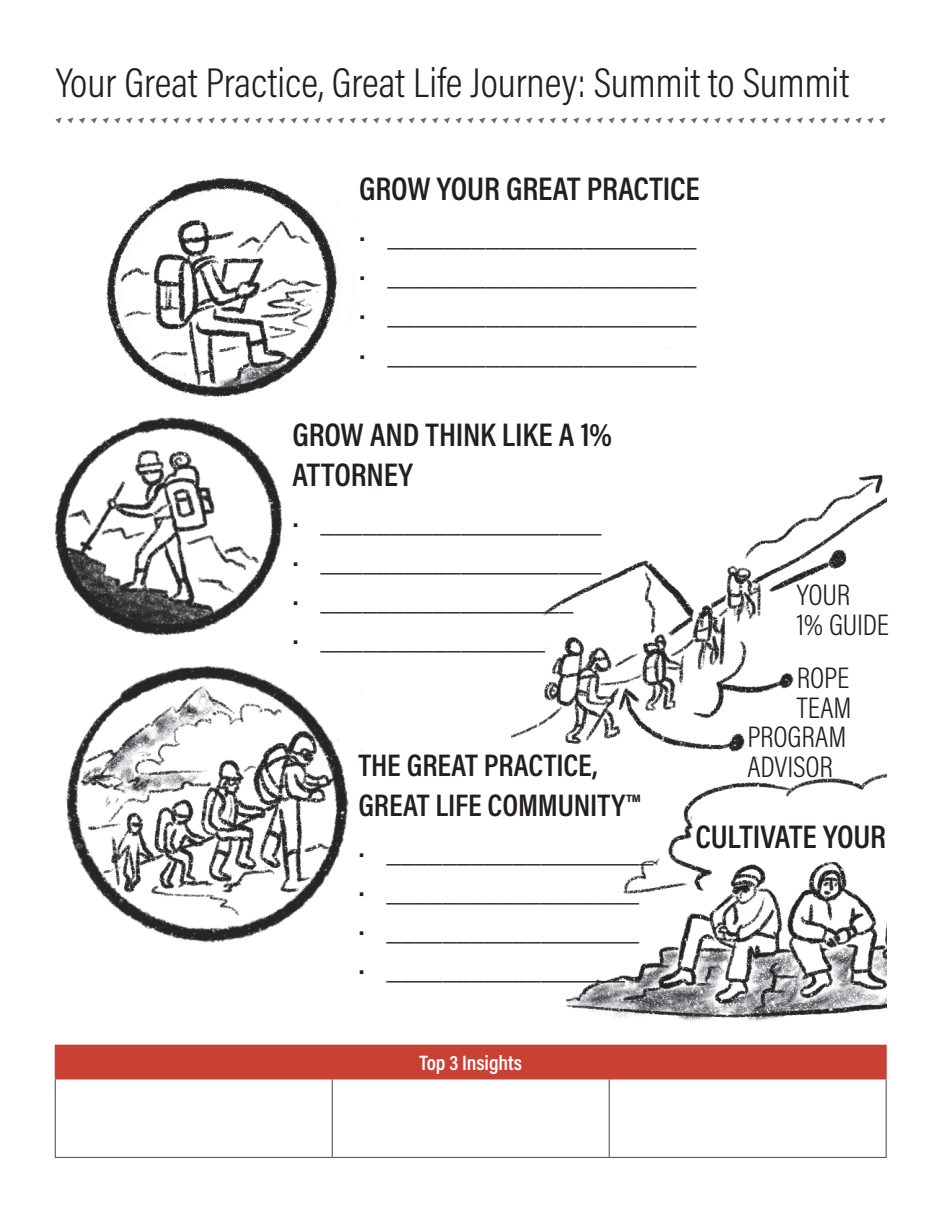
<style>
.page{position:relative;width:944px;height:1214px;background:#fff}
.page>*{position:absolute;margin:0;border:0;box-sizing:border-box;transform-origin:0 0}
.t1{font:300 42px "Acumin Pro Cond";color:#231f20}
.t2{font:600 33px/39.6px "Acumin Pro Cond";letter-spacing:-.005em;color:#231f20}
.t3{font:600 31.5px/39.6px "Acumin Pro Cond";letter-spacing:-.005em;color:#231f20}
.t4{font:300 30px/30px "Acumin Pro Cond";letter-spacing:-.005em;color:#231f20}
.t5{font:300 27px "Acumin Pro Cond";color:#231f20}
.t6{font:600 21px "Acumin Pro Cond";letter-spacing:-.005em;color:#fff}
</style>
<div class="page">
<img style="left:54px;top:177px;width:308px;height:766px">
<img style="left:511px;top:474px;width:375px;height:548px">
<div style="left:55px;top:1045px;width:831px;height:33px;background:#c94035"></div>
<hr style="left:55px;top:1079px;width:1px;height:77px;background:#57585a">
<hr style="left:332px;top:1079px;width:1px;height:77px;background:#57585a">
<hr style="left:608px;top:1079px;width:1px;height:77px;background:#57585a">
<hr style="left:885px;top:1079px;width:1px;height:77px;background:#57585a">
<hr style="left:55px;top:1156px;width:277px;height:2px;background:#57585a">
<hr style="left:332px;top:1156px;width:277px;height:2px;background:#57585a">
<hr style="left:609px;top:1156px;width:277px;height:2px;background:#57585a">
<hr style="left:55px;top:1044px;width:277px;height:1px;background:#c94035">
<hr style="left:332px;top:1044px;width:277px;height:1px;background:#c94035">
<hr style="left:609px;top:1044px;width:277px;height:1px;background:#c94035">
<hr style="left:55px;top:1078px;width:277px;height:1px;background:#c94035">
<hr style="left:332px;top:1078px;width:277px;height:1px;background:#c94035">
<hr style="left:609px;top:1078px;width:277px;height:1px;background:#c94035">
<svg style="left:573px;top:117px;width:6px;height:6px"></svg>
<svg style="left:432px;top:117px;width:6px;height:6px"></svg>
<svg style="left:244px;top:117px;width:29px;height:6px"></svg>
<svg style="left:726px;top:117px;width:6px;height:6px"></svg>
<svg style="left:185px;top:117px;width:6px;height:6px"></svg>
<svg style="left:491px;top:117px;width:29px;height:6px"></svg>
<svg style="left:785px;top:117px;width:29px;height:6px"></svg>
<svg style="left:279px;top:117px;width:6px;height:6px"></svg>
<svg style="left:526px;top:117px;width:6px;height:6px"></svg>
<svg style="left:820px;top:117px;width:6px;height:6px"></svg>
<svg style="left:879px;top:117px;width:6px;height:6px"></svg>
<svg style="left:138px;top:117px;width:6px;height:6px"></svg>
<svg style="left:91px;top:117px;width:41px;height:6px"></svg>
<svg style="left:444px;top:117px;width:29px;height:6px"></svg>
<svg style="left:585px;top:117px;width:41px;height:6px"></svg>
<svg style="left:738px;top:117px;width:29px;height:6px"></svg>
<svg style="left:197px;top:117px;width:29px;height:6px"></svg>
<svg style="left:338px;top:117px;width:41px;height:6px"></svg>
<svg style="left:679px;top:117px;width:41px;height:6px"></svg>
<svg style="left:832px;top:117px;width:41px;height:6px"></svg>
<svg style="left:55px;top:117px;width:30px;height:6px"></svg>
<svg style="left:385px;top:117px;width:41px;height:6px"></svg>
<svg style="left:232px;top:117px;width:6px;height:6px"></svg>
<svg style="left:538px;top:117px;width:29px;height:6px"></svg>
<svg style="left:150px;top:117px;width:29px;height:6px"></svg>
<svg style="left:479px;top:117px;width:6px;height:6px"></svg>
<svg style="left:291px;top:117px;width:41px;height:6px"></svg>
<svg style="left:632px;top:117px;width:41px;height:6px"></svg>
<svg style="left:773px;top:117px;width:6px;height:6px"></svg>
<h1 class="t1" style="left:56px;top:56px;width:794px">Your Great Practice, Great Life Journey: Summit to Summit</h1>
<p class="t2" style="left:359px;top:168px;width:342px">GROW YOUR GREAT PRACTICE</p>
<p class="t5" style="left:359px;top:219px;width:338px">• ______________________</p>
<p class="t5" style="left:359px;top:259px;width:338px">• ______________________</p>
<p class="t5" style="left:359px;top:298px;width:338px">• ______________________</p>
<p class="t5" style="left:359px;top:337px;width:338px">• ______________________</p>
<p class="t2" style="left:292px;top:414px;width:321px">GROW AND THINK LIKE A 1%<br>ATTORNEY</p>
<p class="t5" style="left:292px;top:505px;width:310px">• ____________________</p>
<p class="t5" style="left:292px;top:544px;width:310px">• ____________________</p>
<p class="t5" style="left:292px;top:583px;width:282px">• __________________</p>
<p class="t5" style="left:292px;top:622px;width:254px">• ________________</p>
<p class="t4" style="left:797px;top:579px;width:93px">YOUR<br>1% GUIDE</p>
<p class="t4" style="left:797px;top:662px;width:56px">ROPE<br>TEAM</p>
<p class="t3" style="left:358px;top:744px;width:283px">THE GREAT PRACTICE,<br>GREAT LIFE COMMUNITY™</p>
<p class="t5" style="left:358px;top:835px;width:296px">• ___________________</p>
<p class="t5" style="left:358px;top:874px;width:282px">• __________________</p>
<p class="t5" style="left:358px;top:913px;width:282px">• __________________</p>
<p class="t5" style="left:358px;top:952px;width:268px">• _________________</p>
<p class="t6" style="left:419px;top:1048px;width:104px">Top 3 Insights</p>
<p class="t4" style="left:747px;top:720px;width:101px">PROGRAM<br>ADVISOR</p>
<p class="t2" style="left:695px;top:816px;width:192px">CULTIVATE YOUR</p>
</div>
